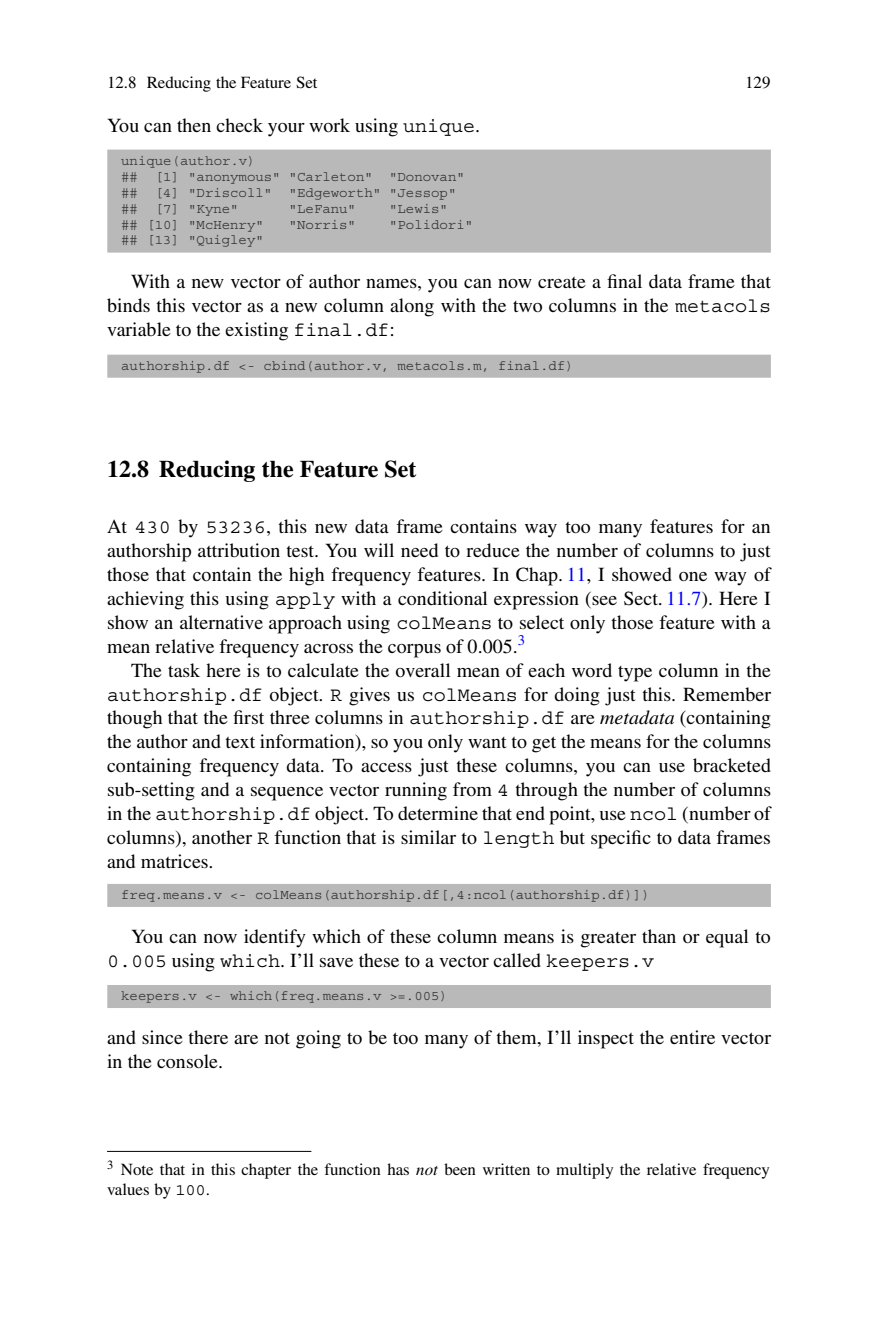
<style>
.page{position:relative;width:879px;height:1333px;background:#fff}
.page>*{position:absolute;margin:0;border:0;box-sizing:border-box;transform-origin:0 0}
.t1{font:700 24px "Times";letter-spacing:-.005em;color:#000}
.t2{font:20px/24px "Times";letter-spacing:.005em;color:#000;text-align:justify}
.t3{font:17px/20px "Times";letter-spacing:-.005em;color:#000}
.t4{font:14px/16px "Courier";color:#333}
.s1{font-family:"Courier"}
.s2{color:#00f}
.s3{font-style:italic}
</style>
<div class="page">
<div style="left:107px;top:150px;width:664px;height:102px;background:#b9b9b9"></div>
<div style="left:107px;top:354px;width:664px;height:24px;background:#b9b9b9"></div>
<div style="left:107px;top:883px;width:664px;height:23px;background:#b9b9b9"></div>
<div style="left:107px;top:984px;width:664px;height:24px;background:#b9b9b9"></div>
<hr style="left:107px;top:1150px;width:204px;height:1px;background:#000">
<p class="t3" style="left:107px;top:74px;width:212px">12.8 Reducing the Feature Set</p>
<p class="t3" style="left:745px;top:74px;width:27px">129</p>
<p class="t2" style="left:107px;top:115px;width:374px">You can then check your work using <span class="s1">unique</span>.</p>
<p class="t4" style="left:121px;top:153px;width:345px">unique(author.v)<br>## [1] "anonymous" "Carleton" "Donovan" ## [4] "Driscoll" "Edgeworth" "Jessop" ## [7] "Kyne"</p>
<p class="t4" style="left:289px;top:201px;width:69px">"LeFanu"</p>
<p class="t4" style="left:389px;top:201px;width:60px">"Lewis"</p>
<p class="t4" style="left:121px;top:217px;width:144px">## [10] "McHenry"</p>
<p class="t4" style="left:289px;top:217px;width:69px">"Norris"</p>
<p class="t4" style="left:389px;top:217px;width:85px">"Polidori"</p>
<p class="t4" style="left:121px;top:233px;width:144px">## [13] "Quigley"</p>
<p class="t2" style="left:107px;top:271px;width:665px;text-indent:24px">With a new vector of author names, you can now create a final data frame that binds this vector as a new column along with the two columns in the <span class="s1">metacols </span>variable to the existing <span class="s1">final.df</span>:</p>
<p class="t4" style="left:121px;top:358px;width:454px">authorship.df &lt;- cbind(author.v, metacols.m, final.df)</p>
<p class="t1" style="left:107px;top:460px;width:311px">12.8 Reducing the Feature Set</p>
<p class="t2" style="left:107px;top:516px;width:665px">At <span class="s1">430</span> by <span class="s1">53236</span>, this new data frame contains way too many features for an authorship attribution test. You will need to reduce the number of columns to just those that contain the high frequency features. In Chap. <span class="s2">11</span>, I showed one way of achieving this using <span class="s1">apply</span> with a conditional expression (see Sect. <span class="s2">11.7</span>). Here I show an alternative approach using <span class="s1">colMeans</span> to select only those feature with a mean relative frequency across the corpus of 0.005.<sup>3</sup></p>
<p class="t2" style="left:107px;top:660px;width:665px;text-indent:24px">The task here is to calculate the overall mean of each word type column in the <span class="s1">authorship.df</span> object. <span class="s1">R</span> gives us <span class="s1">colMeans</span> for doing just this. Remember though that the first three columns in <span class="s1">authorship.df</span> are <span class="s3">metadata</span> (containing the author and text information), so you only want to get the means for the columns containing frequency data. To access just these columns, you can use bracketed sub-setting and a sequence vector running from <span class="s1">4</span> through the number of columns in the <span class="s1">authorship.df</span> object. To determine that end point, use <span class="s1">ncol</span> (number of columns), another <span class="s1">R</span> function that is similar to <span class="s1">length</span> but specific to data frames and matrices.</p>
<p class="t4" style="left:121px;top:887px;width:530px">freq.means.v &lt;- colMeans(authorship.df[,4:ncol(authorship.df)])</p>
<p class="t2" style="left:107px;top:926px;width:665px;text-indent:24px">You can now identify which of these column means is greater than or equal to<br><span class="s1">0.005</span> using <span class="s1">which</span>. I’ll save these to a vector called <span class="s1">keepers.v</span></p>
<p class="t4" style="left:121px;top:988px;width:328px">keepers.v &lt;- which(freq.means.v &gt;=.005)</p>
<p class="t2" style="left:107px;top:1027px;width:665px">and since there are not going to be too many of them, I’ll inspect the entire vector in the console.</p>
<p class="t3" style="left:107px;top:1160px;width:664px"><sup>3</sup> Note that in this chapter the function has <span class="s3">not</span> been written to multiply the relative frequency values by <span class="s1">100</span>.</p>
</div>
